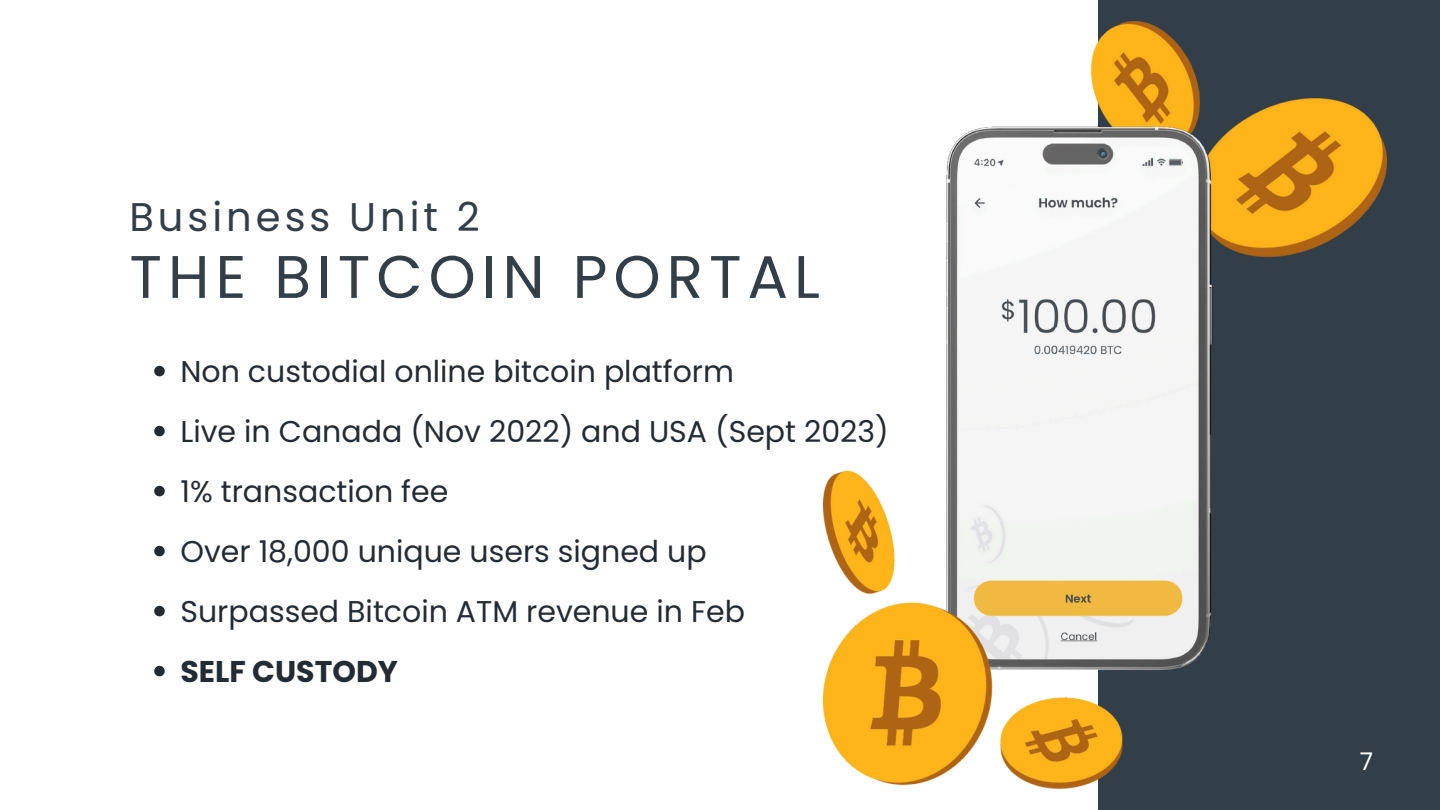
<style>
.page{position:relative;width:1440px;height:810px;background:#323e48}
.page>*{position:absolute;margin:0;border:0;box-sizing:border-box;transform-origin:0 0}
.t1{font:60px "Poppins";letter-spacing:.1em;color:#323e48}
.t2{font:40px "Poppins";letter-spacing:.1em;color:#323e48}
.t3{font:30px "Poppins";color:#232c33}
.t4{font:700 30px "Poppins";color:#232c33}
.t5{font:24.4px "Poppins";color:#fff}
</style>
<div class="page">
<div style="left:0;top:0;width:1097px;height:810px;background:#fff"></div>
<img style="left:824px;top:21px;width:562px;height:768px">
<svg style="left:154px;top:366px;width:11px;height:10px"></svg>
<svg style="left:154px;top:426px;width:11px;height:10px"></svg>
<svg style="left:154px;top:486px;width:11px;height:10px"></svg>
<svg style="left:154px;top:546px;width:11px;height:10px"></svg>
<svg style="left:154px;top:606px;width:11px;height:10px"></svg>
<svg style="left:154px;top:666px;width:11px;height:10px"></svg>
<p class="t2" style="left:129px;top:189px;width:352px">Business Unit 2</p>
<p class="t1" style="left:129px;top:235px;width:692px">THE BITCOIN PORTAL</p>
<p class="t3" style="left:180px;top:350px;width:555px">Non custodial online bitcoin platform</p>
<p class="t3" style="left:180px;top:410px;width:710px">Live in Canada (Nov 2022) and USA (Sept 2023)</p>
<p class="t3" style="left:180px;top:470px;width:269px">1% transaction fee</p>
<p class="t3" style="left:180px;top:530px;width:528px">Over 18,000 unique users signed up</p>
<p class="t3" style="left:180px;top:590px;width:566px">Surpassed Bitcoin ATM revenue in Feb</p>
<p class="t4" style="left:180px;top:650px;width:219px">SELF CUSTODY</p>
<h1 class="t5" style="left:1360px;top:744px;width:15px">7</h1>
</div>
